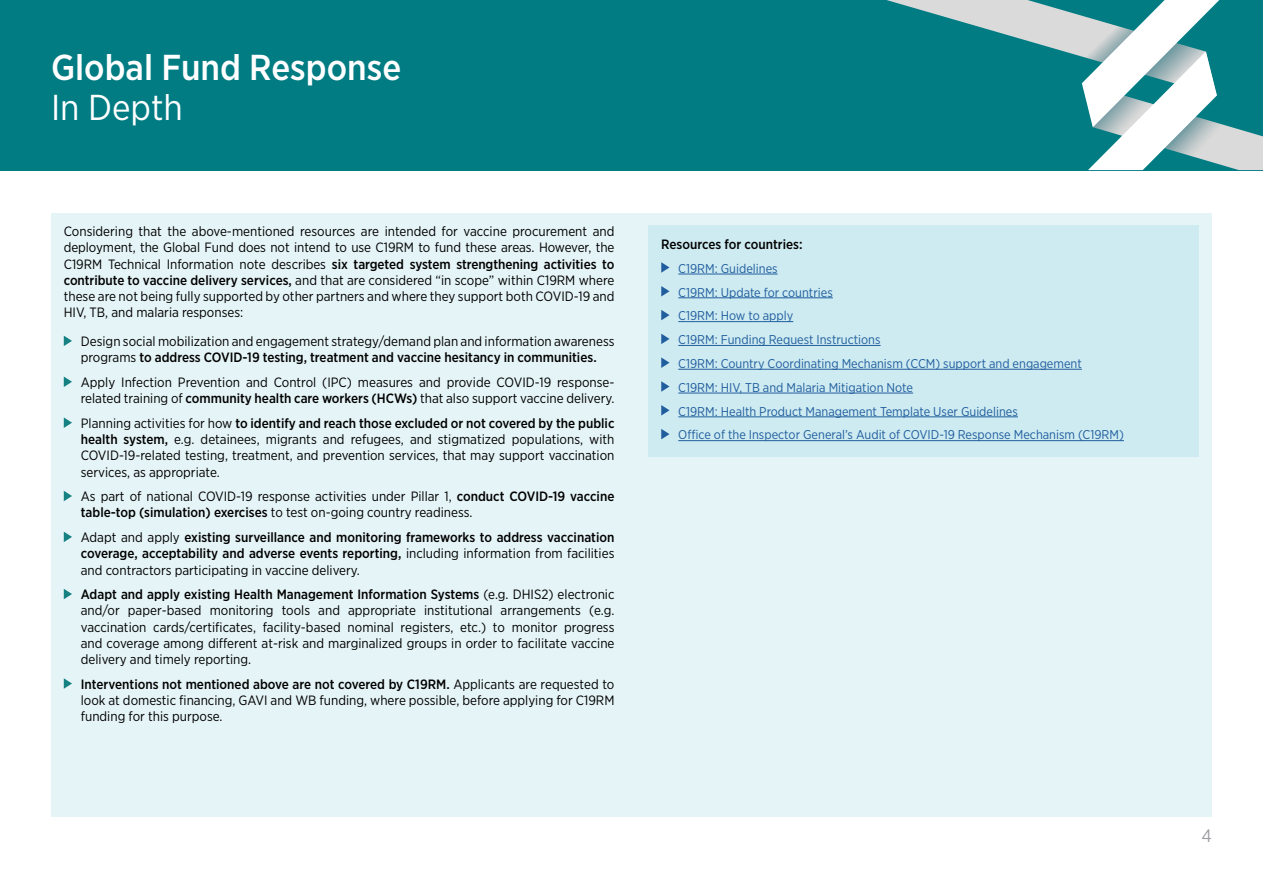
<style>
.page{position:relative;width:1263px;height:893px;background:#fff}
.page>*{position:absolute;margin:0;border:0;box-sizing:border-box;transform-origin:0 0}
.t1{font:500 36px "Gotham Narrow";color:#fff}
.t2{font:36px "Gotham Narrow";color:#fff}
.t3{font:18px "Gotham Narrow";color:#9d9fa2}
.t4{font:13.5px/16.2px "Gotham Narrow";color:#000;text-align:justify}
.t5{font:500 13.5px/16.2px "Gotham Narrow";color:#000;text-align:justify}
.t6{font:12.75px/23.9px "Gotham Narrow";color:#215e9e}
.s1{font-weight:500}
.s2{font-weight:400}
</style>
<div class="page">
<div style="left:51px;top:213px;width:1161px;height:603px;background:#e5f4f7"></div>
<svg style="left:64px;top:336px;width:8px;height:10px"></svg>
<svg style="left:64px;top:376px;width:8px;height:11px"></svg>
<svg style="left:64px;top:417px;width:8px;height:11px"></svg>
<svg style="left:64px;top:491px;width:8px;height:10px"></svg>
<svg style="left:64px;top:532px;width:8px;height:10px"></svg>
<svg style="left:64px;top:589px;width:8px;height:10px"></svg>
<svg style="left:64px;top:678px;width:8px;height:11px"></svg>
<div style="left:648px;top:225px;width:551px;height:231px;background:#ceebf1"></div>
<hr style="left:678px;top:274px;width:100px;height:1px;background:#215e9e">
<hr style="left:678px;top:297px;width:155px;height:1px;background:#215e9e">
<hr style="left:678px;top:321px;width:115px;height:1px;background:#215e9e">
<hr style="left:678px;top:345px;width:203px;height:1px;background:#215e9e">
<hr style="left:678px;top:369px;width:404px;height:1px;background:#215e9e">
<hr style="left:678px;top:393px;width:235px;height:1px;background:#215e9e">
<hr style="left:678px;top:416px;width:340px;height:1px;background:#215e9e">
<hr style="left:678px;top:440px;width:446px;height:1px;background:#215e9e">
<svg style="left:661px;top:262px;width:8px;height:11px"></svg>
<svg style="left:661px;top:286px;width:8px;height:11px"></svg>
<svg style="left:661px;top:310px;width:8px;height:10px"></svg>
<svg style="left:661px;top:334px;width:8px;height:10px"></svg>
<svg style="left:661px;top:357px;width:8px;height:11px"></svg>
<svg style="left:661px;top:381px;width:8px;height:11px"></svg>
<svg style="left:661px;top:405px;width:8px;height:11px"></svg>
<svg style="left:661px;top:429px;width:8px;height:10px"></svg>
<div style="left:0;top:0;width:1263px;height:170px;background:#017c83"></div>
<svg style="left:887px;top:0;width:376px;height:170px"></svg>
<h1 class="t1" style="left:51px;top:44px;width:352px">Global Fund Response</h1>
<h1 class="t2" style="left:51px;top:85px;width:133px">In Depth</h1>
<p class="t4" style="left:64px;top:223px;width:552px">Considering that the above-mentioned resources are intended for vaccine procurement and deployment, the Global Fund does not intend to use C19RM to fund these areas. However, the C19RM Technical Information note describes <span class="s1">six targeted system strengthening activities to contribute to vaccine delivery services,</span> and that are considered “in scope” within C19RM where these are not being fully supported by other partners and where they support both COVID-19 and HIV, TB, and malaria responses:</p>
<p class="t4" style="left:81px;top:333px;width:535px">Design social mobilization and engagement strategy/demand plan and information awareness programs <span class="s1">to address COVID-19 testing, treatment and vaccine hesitancy in communities.</span></p>
<p class="t4" style="left:81px;top:374px;width:535px">Apply Infection Prevention and Control (IPC) measures and provide COVID-19 response&shy;related training of <span class="s1">community health care workers (HCWs)</span> that also support vaccine delivery.</p>
<p class="t4" style="left:81px;top:415px;width:535px">Planning activities for how <span class="s1">to identify and reach those excluded or not covered by the public health system,</span> e.g. detainees, migrants and refugees, and stigmatized populations, with COVID-19-related testing, treatment, and prevention services, that may support vaccination services, as appropriate.</p>
<p class="t4" style="left:81px;top:488px;width:535px">As part of national COVID-19 response activities under Pillar 1, <span class="s1">conduct COVID-19 vaccine table-top (simulation) exercises</span> to test on-going country readiness.</p>
<p class="t5" style="left:81px;top:529px;width:535px"><span class="s2">Adapt and apply</span> existing surveillance and monitoring frameworks to address vaccination coverage, acceptability and adverse events reporting, <span class="s2">including information from facilities and contractors participating in vaccine delivery.</span></p>
<p class="t4" style="left:81px;top:586px;width:535px"><span class="s1">Adapt and apply existing Health Management Information Systems</span> (e.g. DHIS2) electronic and/or paper-based monitoring tools and appropriate institutional arrangements (e.g. vaccination cards/certificates, facility-based nominal registers, etc.) to monitor progress and coverage among different at-risk and marginalized groups in order to facilitate vaccine delivery and timely reporting.</p>
<p class="t4" style="left:81px;top:676px;width:535px"><span class="s1">Interventions not mentioned above are not covered by C19RM.</span> Applicants are requested to look at domestic financing, GAVI and WB funding, where possible, before applying for C19RM funding for this purpose.</p>
<p class="t5" style="left:661px;top:236px;width:143px">Resources for countries:</p>
<p class="t6" style="left:678px;top:256px;width:447px">C19RM: Guidelines<br>C19RM: Update for countries<br>C19RM: How to apply<br>C19RM: Funding Request Instructions<br>C19RM: Country Coordinating Mechanism (CCM) support and engagement C19RM: HIV, TB and Malaria Mitigation Note<br>C19RM: Health Product Management Template User Guidelines<br>Office of the Inspector General’s Audit of COVID-19 Response Mechanism (C19RM)</p>
<h2 class="t3" style="left:1201px;top:824px;width:12px">4</h2>
</div>
